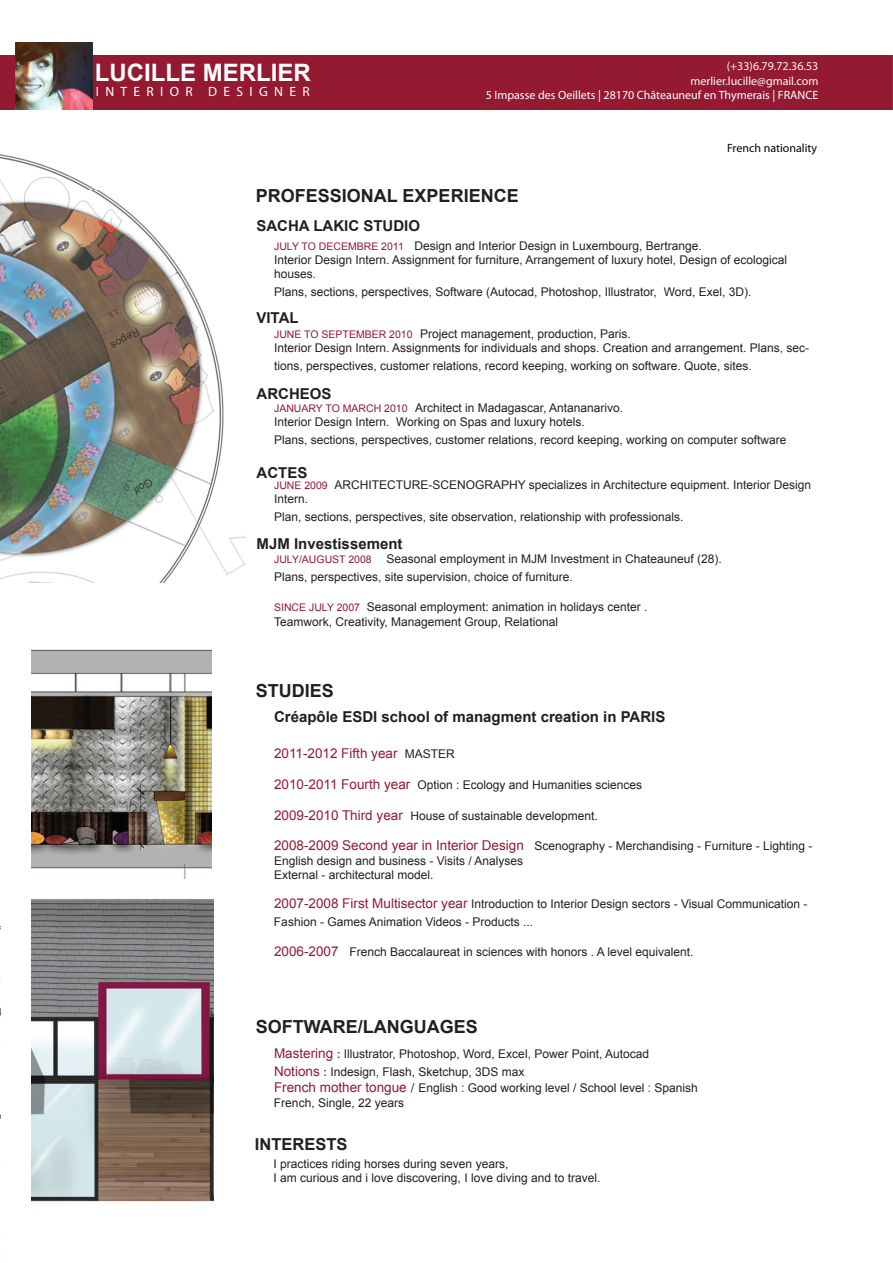
<style>
.page{position:relative;width:893px;height:1263px;background:#fff}
.page>*{position:absolute;margin:0;border:0;box-sizing:border-box;transform-origin:0 0}
.t1{font:700 24px "Arial";color:#fff}
.t2{font:700 18px "Arial";color:#231f20}
.t3{font:700 16.5px "Arial";color:#231f20}
.t4{font:700 15px "Arial";color:#231f20}
.t5{font:13.5px "Arial";color:#941a31}
.t6{font:13.5px "Myriad Pro";letter-spacing:.47em;color:#fff}
.t7{font:12px/14.4px "Arial";color:#231f20}
.t8{font:12px "Myriad Pro";color:#fff}
.t9{font:12px/14.4px "Myriad Pro";color:#fef6f9;text-align:right}
.t10{font:12px "Myriad Pro";color:#040503}
.s1{font-size:10.5px;color:#941a31}
.s2{font-size:12px;color:#231f20}
.s3{font-size:13.5px;color:#941a31}
.s4{font-family:"Minion Pro";font-size:15px;color:#941a31}
.s5{font-family:"Minion Pro";font-size:13.5px}
</style>
<div class="page">
<img style="left:31px;top:649px;width:180px;height:229px">
<div style="left:0;top:55px;width:892px;height:55px;background:#931a31"></div>
<img style="left:0;top:926px;width:1px;height:333px">
<img style="left:1px;top:154px;width:244px;height:428px">
<img style="left:31px;top:898px;width:183px;height:304px">
<img style="left:15px;top:43px;width:77px;height:67px">
<h1 class="t1" style="left:95px;top:57px;width:218px">LUCILLE MERLIER</h1>
<p class="t6" style="left:96px;top:83px;width:215px">INTERIOR DESIGNER</p>
<p class="t9" style="left:690px;top:59px;width:129px">(+33)6.79.72.36.53 merlier.lucille@gmail.com</p>
<p class="t8" style="left:486px;top:88px;width:334px">5 Impasse des Oeillets | 28170 Châteauneuf en Thymerais | FRANCE</p>
<p class="t10" style="left:727px;top:141px;width:92px">French nationality</p>
<h2 class="t2" style="left:256px;top:184px;width:264px">PROFESSIONAL EXPERIENCE</h2>
<p class="t4" style="left:256px;top:216px;width:165px">SACHA LAKIC STUDIO</p>
<p class="t7" style="left:274px;top:238px;width:514px"><span class="s1">JULY TO DECEMBRE 2011</span> Design and Interior Design in Luxembourg, Bertrange.<br>Interior Design Intern. Assignment for furniture, Arrangement of luxury hotel, Design of ecological houses.</p>
<p class="t7" style="left:274px;top:285px;width:479px">Plans, sections, perspectives, Software (Autocad, Photoshop, Illustrator, Word, Exel, 3D).</p>
<p class="t7" style="left:274px;top:326px;width:536px"><span class="s1">JUNE TO SEPTEMBER 2010</span> Project management, production, Paris.<br>Interior Design Intern. Assignments for individuals and shops. Creation and arrangement. Plans, sec-</p>
<p class="t7" style="left:274px;top:359px;width:479px">tions, perspectives, customer relations, record keeping, working on software. Quote, sites.</p>
<p class="t7" style="left:274px;top:400px;width:351px"><span class="s1">JANUARY TO MARCH 2010</span> Architect in Madagascar, Antananarivo.<br>Interior Design Intern. Working on Spas and luxury hotels.</p>
<p class="t7" style="left:274px;top:433px;width:514px">Plans, sections, perspectives, customer relations, record keeping, working on computer software</p>
<p class="t7" style="left:274px;top:478px;width:538px"><span class="s1">JUNE 2009</span> ARCHITECTURE-SCENOGRAPHY specializes in Architecture equipment. Interior Design<br>Intern.</p>
<p class="t7" style="left:274px;top:510px;width:411px">Plan, sections, perspectives, site observation, relationship with professionals.</p>
<p class="t7" style="left:274px;top:550px;width:449px;line-height:18px"><span class="s1">JULY/AUGUST 2008</span> Seasonal employment in MJM Investment in Chateauneuf (28).<br>Plans, perspectives, site supervision, choice of furniture.</p>
<p class="t7" style="left:274px;top:600px;width:375px"><span class="s1">SINCE JULY 2007</span> Seasonal employment: animation in holidays center .<br>Teamwork, Creativity, Management Group, Relational</p>
<p class="t4" style="left:256px;top:308px;width:44px">VITAL</p>
<p class="t4" style="left:257px;top:384px;width:76px">ARCHEOS</p>
<p class="t4" style="left:257px;top:462px;width:52px">ACTES</p>
<p class="t4" style="left:257px;top:534px;width:147px">MJM Investissement</p>
<h2 class="t2" style="left:256px;top:679px;width:80px">STUDIES</h2>
<p class="t4" style="left:274px;top:707px;width:393px">Créapôle ESDI school of managment creation in PARIS</p>
<p class="t5" style="left:274px;top:745px;width:182px">2011-2012 Fifth year <span class="s2">MASTER</span></p>
<p class="t7" style="left:274px;top:778px;width:370px"><span class="s3">2010-2011 Fourth year</span> Option : Ecology and Humanities sciences</p>
<p class="t7" style="left:274px;top:808px;width:325px"><span class="s3">2009-2010 Third year</span> House of sustainable development.</p>
<p class="t7" style="left:274px;top:839px;width:540px"><span class="s3">2008-2009 Second year in Interior Design</span> Scenography - Merchandising - Furniture - Lighting -<br>English design and business - Visits / Analyses<br>External - architectural model.</p>
<p class="t7" style="left:274px;top:895px;width:535px;line-height:18px"><span class="s3">2007-2008 First Multisector year</span> Introduction to Interior Design sectors - Visual Communication -<br>Fashion - Games Animation Videos - Products ...</p>
<p class="t7" style="left:274px;top:945px;width:421px"><span class="s3">2006-2007</span> French Baccalaureat in sciences with honors . A level equivalent.</p>
<h2 class="t2" style="left:256px;top:1015px;width:223px">SOFTWARE/LANGUAGES</h2>
<p class="t7" style="left:274px;top:1045px;width:377px;line-height:18px"><span class="s3">Mastering</span> <span class="s4">:</span> Illustrator, Photoshop, Word, Excel, Power Point, Autocad<br><span class="s3">Notions</span> <span class="s4">:</span> Indesign, Flash, Sketchup, 3DS max</p>
<p class="t7" style="left:274px;top:1081px;width:425px"><span class="s3">French mother tongue</span> <span class="s5">/</span> English : Good working level / School level : Spanish<br>French, Single, 22 years</p>
<h3 class="t3" style="left:255px;top:1133px;width:94px">INTERESTS</h3>
<p class="t7" style="left:274px;top:1156px;width:328px">I practices riding horses during seven years,<br>I am curious and i love discovering, I love diving and to travel.</p>
</div>
